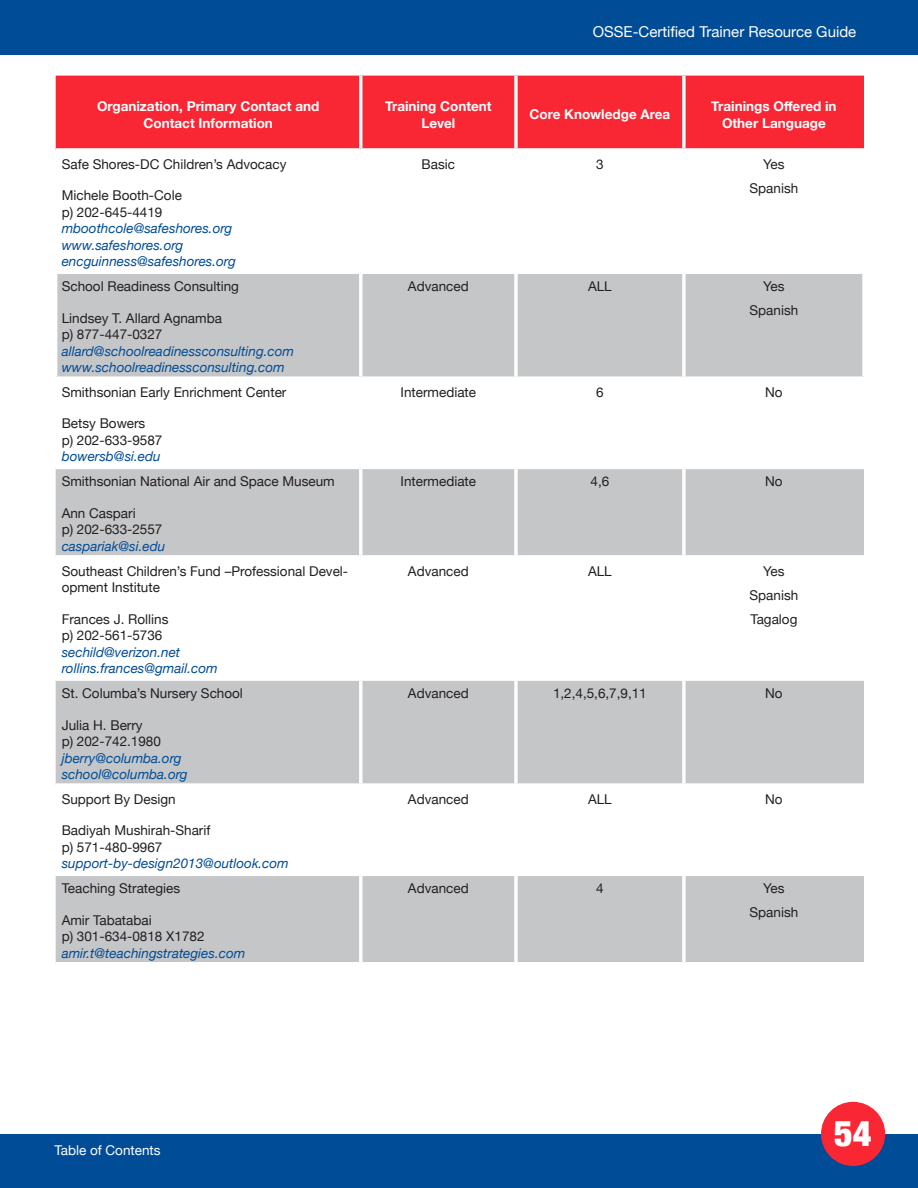
<style>
.page{position:relative;width:918px;height:1188px;background:#fff}
.page>*{position:absolute;margin:0;border:0;box-sizing:border-box;transform-origin:0 0}
.t1{font:900 condensed 36px "Helvetica Neue";color:#fff}
.t2{font:15px "Helvetica Neue";color:#fff}
.Body_Text_3{font:13.5px/16.5px "Helvetica Neue";color:#231f20}
.t3{font:italic 13.5px/16.5px "Helvetica Neue";color:#004c97}
.Heading_2{font:700 13.5px/16.5px "Helvetica Neue";color:#fff;text-align:center}
.t4{font:13.5px "Helvetica Neue";color:#fff}
.s1{font-style:normal;color:#231f20}
.s2{font-style:italic;color:#004c97}
</style>
<div class="page">
<div style="left:0;top:1135px;width:918px;height:53px;background:#004c97"></div>
<div style="left:821px;top:1102px;width:64px;height:64px;background:#f92634;border-radius:50%"></div>
<div style="left:0;top:0;width:918px;height:55px;background:#004c97"></div>
<div style="left:56px;top:76px;width:808px;height:72px;background:#f92634"></div>
<div style="left:57px;top:274px;width:805px;height:102px;background:#c5c6c8"></div>
<div style="left:56px;top:469px;width:808px;height:493px;background:#c5c6c8"></div>
<svg style="left:56px;top:559px;width:808px;height:314px"></svg>
<svg style="left:56px;top:148px;width:305px;height:2px"></svg>
<hr style="left:359px;top:76px;width:3px;height:72px;background:#fff">
<svg style="left:514px;top:76px;width:4px;height:72px"></svg>
<svg style="left:361px;top:148px;width:155px;height:1px"></svg>
<svg style="left:516px;top:148px;width:168px;height:2px"></svg>
<svg style="left:682px;top:76px;width:4px;height:72px"></svg>
<svg style="left:684px;top:148px;width:180px;height:1px"></svg>
<hr style="left:359px;top:274px;width:3px;height:102px;background:#fff">
<svg style="left:514px;top:274px;width:4px;height:102px"></svg>
<svg style="left:682px;top:274px;width:4px;height:102px"></svg>
<svg style="left:862px;top:274px;width:1px;height:102px"></svg>
<svg style="left:56px;top:376px;width:305px;height:2px"></svg>
<hr style="left:359px;top:469px;width:3px;height:86px;background:#fff">
<svg style="left:361px;top:376px;width:155px;height:1px"></svg>
<svg style="left:514px;top:469px;width:4px;height:86px"></svg>
<svg style="left:516px;top:376px;width:168px;height:1px"></svg>
<svg style="left:682px;top:469px;width:4px;height:86px"></svg>
<svg style="left:684px;top:376px;width:180px;height:1px"></svg>
<hr style="left:56px;top:555px;width:305px;height:4px;background:#fff">
<hr style="left:359px;top:559px;width:3px;height:118px;background:#fff">
<hr style="left:361px;top:555px;width:155px;height:4px;background:#fff">
<hr style="left:516px;top:555px;width:168px;height:4px;background:#fff">
<hr style="left:514px;top:559px;width:4px;height:118px;background:#fff">
<hr style="left:682px;top:559px;width:4px;height:118px;background:#fff">
<hr style="left:684px;top:555px;width:180px;height:4px;background:#fff">
<hr style="left:56px;top:677px;width:305px;height:4px;background:#fff">
<hr style="left:359px;top:681px;width:3px;height:102px;background:#fff">
<hr style="left:361px;top:677px;width:155px;height:4px;background:#fff">
<hr style="left:516px;top:677px;width:168px;height:4px;background:#fff">
<svg style="left:514px;top:681px;width:4px;height:102px"></svg>
<svg style="left:682px;top:681px;width:4px;height:102px"></svg>
<hr style="left:684px;top:677px;width:180px;height:4px;background:#fff">
<svg style="left:56px;top:783px;width:305px;height:4px"></svg>
<hr style="left:359px;top:787px;width:3px;height:86px;background:#fff">
<svg style="left:361px;top:783px;width:155px;height:4px"></svg>
<svg style="left:516px;top:783px;width:168px;height:4px"></svg>
<hr style="left:514px;top:787px;width:4px;height:86px;background:#fff">
<hr style="left:682px;top:787px;width:4px;height:86px;background:#fff">
<svg style="left:684px;top:783px;width:180px;height:4px"></svg>
<hr style="left:56px;top:873px;width:305px;height:3px;background:#fff">
<hr style="left:359px;top:876px;width:3px;height:86px;background:#fff">
<hr style="left:361px;top:873px;width:155px;height:3px;background:#fff">
<hr style="left:516px;top:873px;width:168px;height:3px;background:#fff">
<hr style="left:514px;top:876px;width:4px;height:86px;background:#f5f5f5">
<svg style="left:682px;top:876px;width:4px;height:86px"></svg>
<hr style="left:684px;top:873px;width:180px;height:3px;background:#fff">
<p class="t2" style="left:593px;top:21px;width:265px">OSSE-Certified Trainer Resource Guide</p>
<p class="Heading_2" style="left:97px;top:98px;width:224px">Organization, Primary Contact and<br>Contact Information</p>
<p class="Heading_2" style="left:385px;top:98px;width:108px">Training Content<br>Level</p>
<p class="Heading_2" style="left:530px;top:107px;width:142px">Core Knowledge Area</p>
<p class="Heading_2" style="left:711px;top:98px;width:127px">Trainings Offered in<br>Other Language</p>
<p class="Body_Text_3" style="left:62px;top:157px;width:226px">Safe Shores-DC Children’s Advocacy</p>
<p class="t3" style="left:62px;top:188px;width:176px"><span class="s1">Michele Booth-Cole<br>p) 202-645-4419 </span>mboothcole@safeshores.org www.safeshores.org encguinness@safeshores.org</p>
<p class="Body_Text_3" style="left:422px;top:157px;width:35px">Basic</p>
<p class="Body_Text_3" style="left:596px;top:157px;width:9px">3</p>
<p class="Body_Text_3" style="left:763px;top:157px;width:23px">Yes</p>
<p class="Body_Text_3" style="left:750px;top:181px;width:50px">Spanish</p>
<p class="Body_Text_3" style="left:62px;top:279px;width:179px">School Readiness Consulting</p>
<p class="t3" style="left:62px;top:310px;width:234px"><span class="s1">Lindsey T. Allard Agnamba<br>p) 877-447-0327 </span>allard@schoolreadinessconsulting.com www.schoolreadinessconsulting.com</p>
<p class="Body_Text_3" style="left:62px;top:385px;width:226px">Smithsonian Early Enrichment Center</p>
<p class="Body_Text_3" style="left:62px;top:416px;width:102px">Betsy Bowers<br>p) 202-633-9587 <span class="s2">bowersb@si.edu</span></p>
<p class="Body_Text_3" style="left:62px;top:474px;width:275px">Smithsonian National Air and Space Museum</p>
<p class="Body_Text_3" style="left:62px;top:506px;width:105px">Ann Caspari<br>p) 202-633-2557 <span class="s2">caspariak@si.edu</span></p>
<p class="Body_Text_3" style="left:62px;top:563px;width:288px">Southeast Children’s Fund –Professional Devel&shy;opment Institute</p>
<p class="t3" style="left:62px;top:611px;width:158px"><span class="s1">Frances J. Rollins<br>p) 202-561-5736 </span>sechild@verizon.net rollins.frances@gmail.com</p>
<p class="Body_Text_3" style="left:62px;top:686px;width:183px">St. Columba’s Nursery School</p>
<p class="t3" style="left:62px;top:717px;width:127px"><span class="s1">Julia H. Berry<br>p) 202-742.1980 </span>jberry@columba.org school@columba.org</p>
<p class="Body_Text_3" style="left:62px;top:792px;width:116px">Support By Design</p>
<p class="Body_Text_3" style="left:62px;top:823px;width:229px">Badiyah Mushirah-Sharif<br>p) 571-480-9967 <span class="s2">support-by-design2013@outlook.com</span></p>
<p class="Body_Text_3" style="left:62px;top:881px;width:120px">Teaching Strategies</p>
<p class="Body_Text_3" style="left:62px;top:912px;width:185px">Amir Tabatabai<br>p) 301-634-0818 X1782 <span class="s2">amir.t@teachingstrategies.com</span></p>
<p class="Body_Text_3" style="left:408px;top:279px;width:62px">Advanced</p>
<p class="Body_Text_3" style="left:588px;top:279px;width:25px">ALL</p>
<p class="Body_Text_3" style="left:763px;top:279px;width:23px">Yes</p>
<p class="Body_Text_3" style="left:750px;top:303px;width:50px">Spanish</p>
<p class="Body_Text_3" style="left:401px;top:385px;width:77px">Intermediate</p>
<p class="Body_Text_3" style="left:596px;top:385px;width:9px">6</p>
<p class="Body_Text_3" style="left:765px;top:385px;width:19px">No</p>
<p class="Body_Text_3" style="left:401px;top:474px;width:77px">Intermediate</p>
<p class="Body_Text_3" style="left:591px;top:474px;width:20px">4,6</p>
<p class="Body_Text_3" style="left:765px;top:474px;width:19px">No</p>
<p class="Body_Text_3" style="left:408px;top:563px;width:62px">Advanced</p>
<p class="Body_Text_3" style="left:588px;top:563px;width:25px">ALL</p>
<p class="Body_Text_3" style="left:763px;top:563px;width:23px">Yes</p>
<p class="Body_Text_3" style="left:750px;top:587px;width:50px">Spanish</p>
<p class="Body_Text_3" style="left:750px;top:611px;width:48px">Tagalog</p>
<p class="Body_Text_3" style="left:408px;top:686px;width:62px">Advanced</p>
<p class="Body_Text_3" style="left:553px;top:686px;width:95px">1,2,4,5,6,7,9,11</p>
<p class="Body_Text_3" style="left:765px;top:686px;width:19px">No</p>
<p class="Body_Text_3" style="left:408px;top:792px;width:62px">Advanced</p>
<p class="Body_Text_3" style="left:588px;top:792px;width:25px">ALL</p>
<p class="Body_Text_3" style="left:765px;top:792px;width:19px">No</p>
<p class="Body_Text_3" style="left:408px;top:881px;width:62px">Advanced</p>
<p class="Body_Text_3" style="left:596px;top:881px;width:9px">4</p>
<p class="Body_Text_3" style="left:763px;top:881px;width:23px">Yes</p>
<p class="Body_Text_3" style="left:750px;top:905px;width:50px">Spanish</p>
<p class="t4" style="left:55px;top:1140px;width:108px">Table of Contents</p>
<h1 class="t1" style="left:834px;top:1103px;width:39px">54</h1>
</div>
